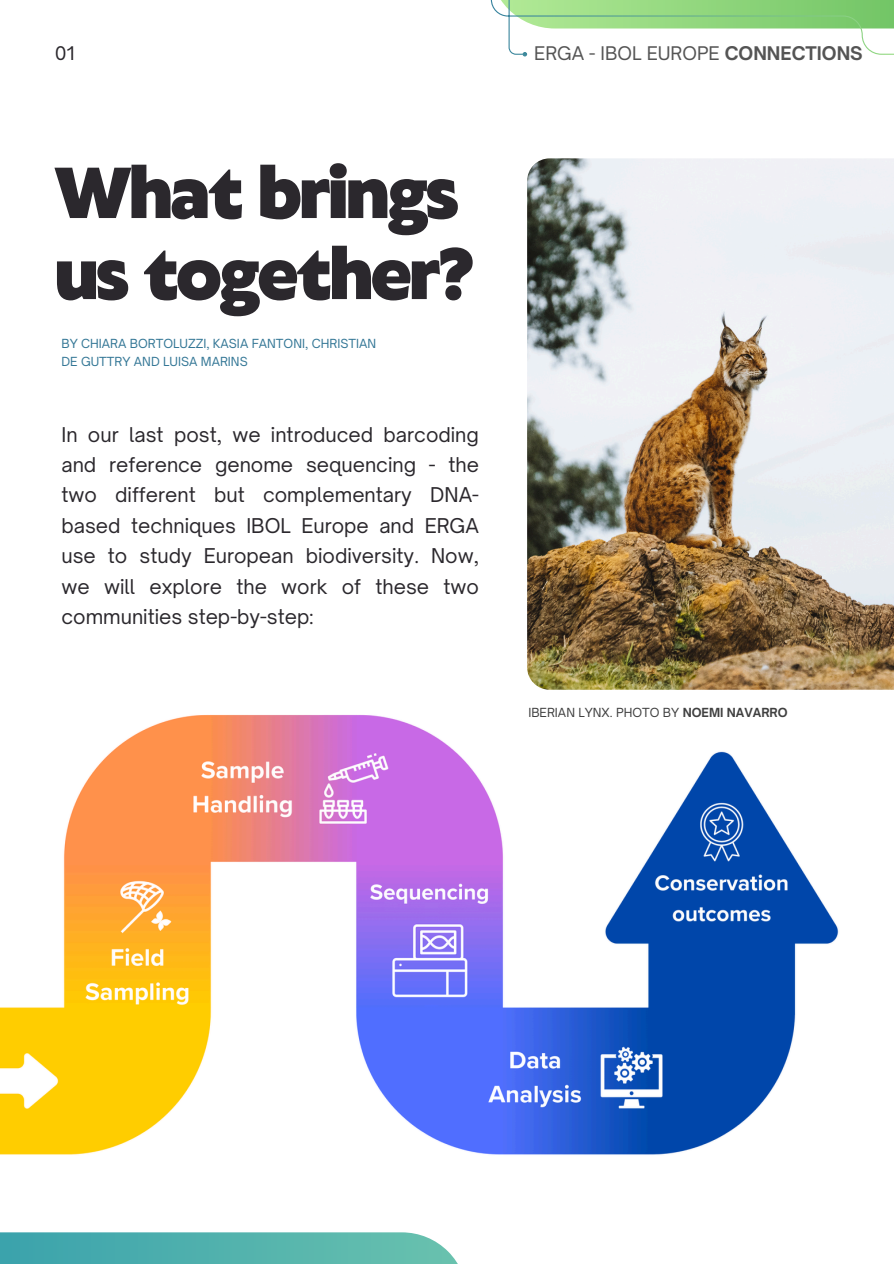
<style>
.page{position:relative;width:894px;height:1264px;background:#fff}
.page>*{position:absolute;margin:0;border:0;box-sizing:border-box;transform-origin:0 0}
.t1{font:900 67.5px/81px "Klein Text";letter-spacing:-.03em;color:#2b282d}
.t2{font:19.5px/30.3px "Open Sauce One";color:#2b282d;text-align:justify}
.t3{font:18px "Open Sauce One";color:#545454}
.t4{font:18px "Open Sauce One";color:#2b282d}
.t5{font:12px/18px "Open Sauce One";color:#347796}
.t6{font:12px "Open Sauce One";color:#404040}
.s1{font-weight:700}
</style>
<div class="page">
<img style="left:527px;top:158px;width:366px;height:531px">
<svg style="left:0;top:1232px;width:457px;height:31px;background:#59b5b0"></svg>
<svg style="left:490px;top:0;width:403px;height:57px"></svg>
<svg style="left:522px;top:52px;width:5px;height:4px"></svg>
<img style="left:0;top:715px;width:839px;height:440px">
<p class="t4" style="left:55px;top:42px;width:21px">01</p>
<p class="t3" style="left:534px;top:42px;width:330px">ERGA - IBOL EUROPE <span class="s1">CONNECTIONS</span></p>
<h1 class="t1" style="left:55px;top:158px;width:420px">What brings us together?</h1>
<h3 class="t5" style="left:61px;top:334px;width:316px">BY CHIARA BORTOLUZZI, KASIA FANTONI, CHRISTIAN<br>DE GUTTRY AND LUISA MARINS</h3>
<h2 class="t2" style="left:61px;top:419px;width:419px">In our last post, we introduced barcoding and reference genome sequencing - the two different but complementary DNA&shy;based techniques IBOL Europe and ERGA use to study European biodiversity. Now, we will explore the work of these two communities step-by-step:</h2>
<p class="t6" style="left:528px;top:705px;width:261px">IBERIAN LYNX. PHOTO BY <span class="s1">NOEMI NAVARRO</span></p>
</div>
